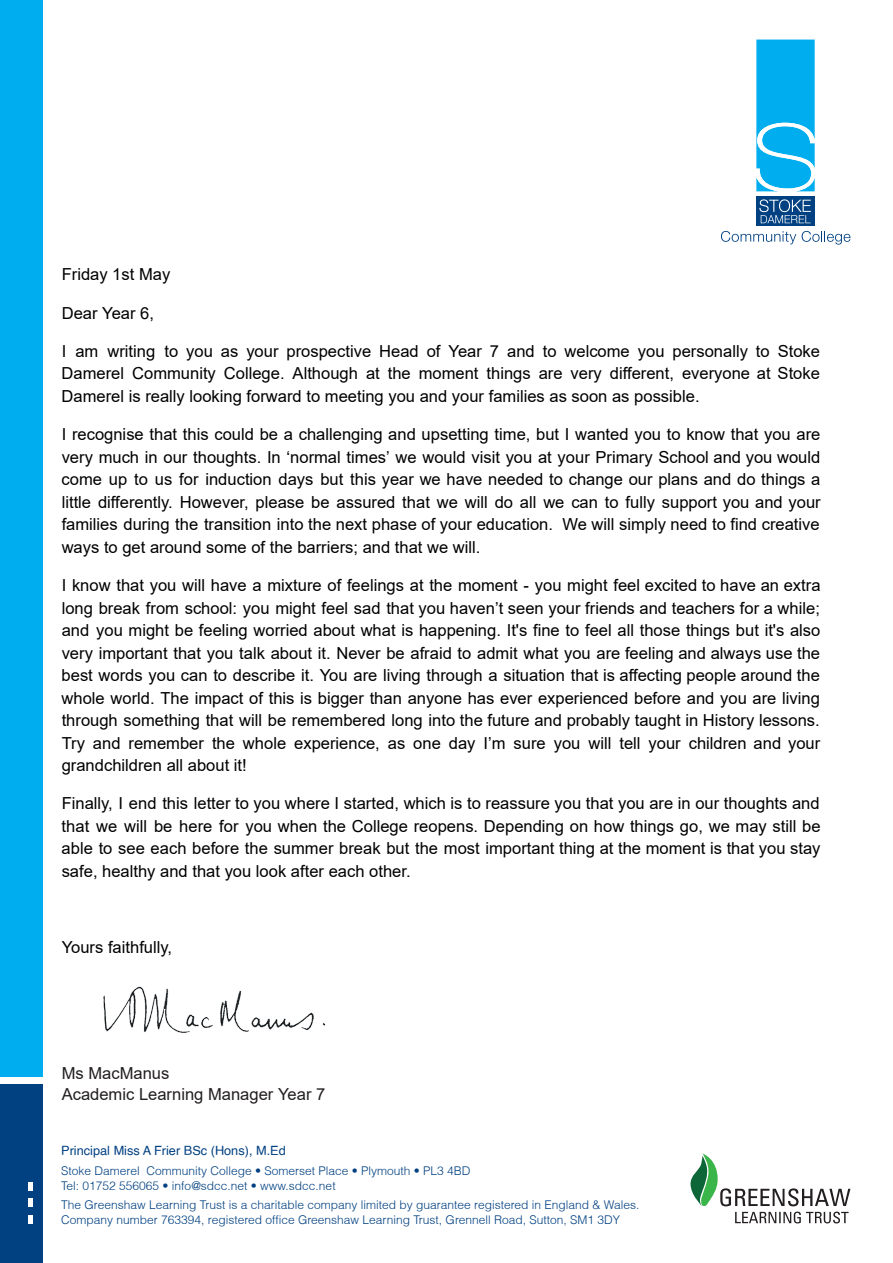
<style>
.page{position:relative;width:893px;height:1263px;background:#fff}
.page>*{position:absolute;margin:0;border:0;box-sizing:border-box;transform-origin:0 0}
.t1{font:16.5px/22.5px "Arial";color:#000001;text-align:justify}
.t2{font:16.5px/20.2px "Arial";color:#231f20}
.t3{font:12.75px "Helvetica";color:#014081}
.t4{font:300 12px/14.4px "Helvetica";color:#014081}
</style>
<div class="page">
<div style="left:0;top:1084px;width:43px;height:179px;background:#014081"></div>
<div style="left:756px;top:197px;width:59px;height:29px;background:#014081"></div>
<svg style="left:756px;top:40px;width:59px;height:152px"></svg>
<svg style="left:759px;top:199px;width:52px;height:24px"></svg>
<svg style="left:721px;top:231px;width:75px;height:13px"></svg>
<svg style="left:802px;top:231px;width:48px;height:14px"></svg>
<div style="left:0;top:0;width:43px;height:1077px;background:#00aeef"></div>
<svg style="left:28px;top:1182px;width:4px;height:9px"></svg>
<svg style="left:28px;top:1198px;width:4px;height:9px"></svg>
<svg style="left:28px;top:1215px;width:4px;height:8px"></svg>
<svg style="left:690px;top:1153px;width:160px;height:70px"></svg>
<img style="left:103px;top:986px;width:223px;height:47px">
<p class="t1" style="left:62px;top:263px;width:110px">Friday 1st May</p>
<p class="t1" style="left:62px;top:302px;width:94px">Dear Year 6,</p>
<p class="t1" style="left:62px;top:340px;width:760px">I am writing to you as your prospective Head of Year 7 and to welcome you personally to Stoke Damerel Community College. Although at the moment things are very different, everyone at Stoke Damerel is really looking forward to meeting you and your families as soon as possible.</p>
<p class="t1" style="left:62px;top:423px;width:761px">I recognise that this could be a challenging and upsetting time, but I wanted you to know that you are very much in our thoughts. In ‘normal times’ we would visit you at your Primary School and you would come up to us for induction days but this year we have needed to change our plans and do things a little differently. However, please be assured that we will do all we can to fully support you and your families during the transition into the next phase of your education. We will simply need to find creative ways to get around some of the barriers; and that we will.</p>
<p class="t1" style="left:62px;top:574px;width:760px">I know that you will have a mixture of feelings at the moment - you might feel excited to have an extra long break from school: you might feel sad that you haven’t seen your friends and teachers for a while; and you might be feeling worried about what is happening. It's fine to feel all those things but it's also very important that you talk about it. Never be afraid to admit what you are feeling and always use the best words you can to describe it. You are living through a situation that is affecting people around the whole world. The impact of this is bigger than anyone has ever experienced before and you are living through something that will be remembered long into the future and probably taught in History lessons.<br>Try and remember the whole experience, as one day I’m sure you will tell your children and your grandchildren all about it!</p>
<p class="t1" style="left:62px;top:792px;width:760px">Finally, I end this letter to you where I started, which is to reassure you that you are in our thoughts and that we will be here for you when the College reopens. Depending on how things go, we may still be able to see each before the summer break but the most important thing at the moment is that you stay safe, healthy and that you look after each other.</p>
<p class="t1" style="left:62px;top:936px;width:112px">Yours faithfully,</p>
<p class="t2" style="left:62px;top:1063px;width:265px">Ms MacManus<br>Academic Learning Manager Year 7</p>
<p class="t3" style="left:61px;top:1141px;width:226px">Principal Miss A Frier BSc (Hons), M.Ed</p>
<p class="t4" style="left:61px;top:1163px;width:411px">Stoke Damerel Community College • Somerset Place • Plymouth • PL3 4BD<br>Tel: 01752 556065 • info@sdcc.net • www.sdcc.net</p>
<p class="t4" style="left:61px;top:1198px;width:580px">The Greenshaw Learning Trust is a charitable company limited by guarantee registered in England &amp; Wales.<br>Company number 763394, registered office Greenshaw Learning Trust, Grennell Road, Sutton, SM1 3DY</p>
</div>
